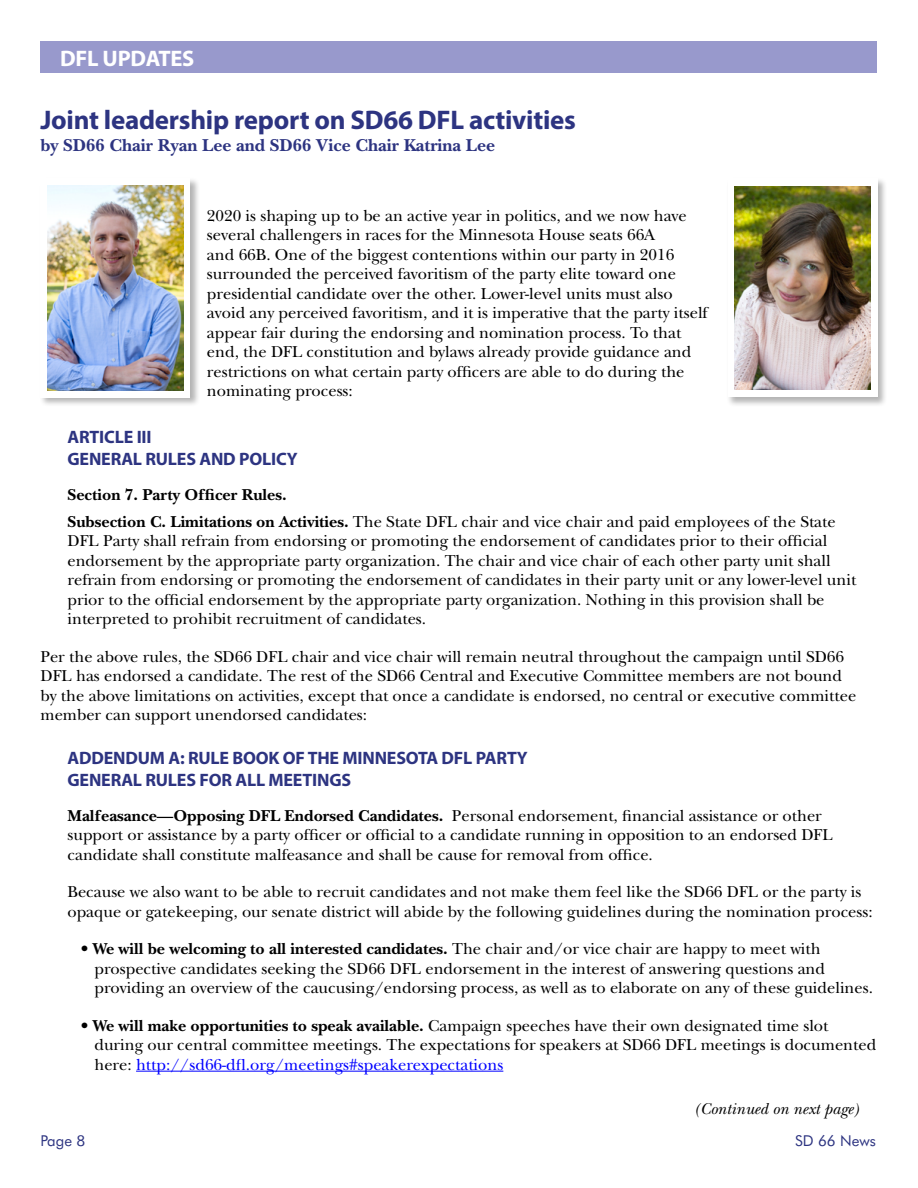
<style>
.page{position:relative;width:918px;height:1188px;background:#fff}
.page>*{position:absolute;margin:0;border:0;box-sizing:border-box;transform-origin:0 0}
.t1{font:700 27px "Myriad Pro";letter-spacing:-.01em;color:#2d3481}
.t2{font:700 22.5px "Myriad Pro";letter-spacing:-.01em;color:#fff}
.t3{font:700 18px/22.5px "Myriad Pro";letter-spacing:-.01em;color:#2d3481}
.t4{font:700 18px "New Baskerville";color:#2d3481}
.t5{font:16.5px/19.5px "New Baskerville";color:#000}
.t6{font:700 16.5px/27px "New Baskerville";color:#000}
.t7{font:italic 16.5px "New Baskerville";color:#000}
.t8{font:15px "Futura BT";color:#2d3481}
.s1{font-weight:400}
.s2{font-weight:700}
.s3{color:#00f}
</style>
<div class="page">
<div style="left:40px;top:41px;width:838px;height:32px;background:#9899cc"></div>
<hr style="left:136px;top:1071px;width:367px;height:1px;background:#00f">
<div style="left:727px;top:177px;width:161px;height:230px;background:#000;opacity:.3"></div>
<div style="left:728px;top:178px;width:150px;height:219px;background:#fff"></div>
<img style="left:735px;top:186px;width:135px;height:203px">
<div style="left:39px;top:177px;width:162px;height:230px;background:#000;opacity:.3"></div>
<div style="left:40px;top:178px;width:150px;height:219px;background:#fff"></div>
<img style="left:47px;top:185px;width:137px;height:205px">
<h2 class="t2" style="left:60px;top:44px;width:136px">DFL UPDATES</h2>
<h1 class="t1" style="left:40px;top:102px;width:537px">Joint leadership report on SD66 DFL activities</h1>
<p class="t4" style="left:40px;top:134px;width:456px">by SD66 Chair Ryan Lee and SD66 Vice Chair Katrina Lee</p>
<p class="t5" style="left:207px;top:206px;width:502px">2020 is shaping up to be an active year in politics, and we now have several challengers in races for the Minnesota House seats 66A<br>and 66B. One of the biggest contentions within our party in 2016 surrounded the perceived favoritism of the party elite toward one presidential candidate over the other. Lower-level units must also avoid any perceived favoritism, and it is imperative that the party itself appear fair during the endorsing and nomination process. To that end, the DFL constitution and bylaws already provide guidance and restrictions on what certain party officers are able to do during the nominating process:</p>
<p class="t3" style="left:68px;top:425px;width:232px">ARTICLE III<br>GENERAL RULES AND POLICY</p>
<p class="t6" style="left:68px;top:481px;width:770px">Section 7. Party Officer Rules.<br>Subsection C. Limitations on Activities. <span class="s1">The State DFL chair and vice chair and paid employees of the State</span></p>
<p class="t5" style="left:68px;top:531px;width:790px">DFL Party shall refrain from endorsing or promoting the endorsement of candidates prior to their official endorsement by the appropriate party organization. The chair and vice chair of each other party unit shall refrain from endorsing or promoting the endorsement of candidates in their party unit or any lower-level unit prior to the official endorsement by the appropriate party organization. Nothing in this provision shall be interpreted to prohibit recruitment of candidates.</p>
<p class="t5" style="left:41px;top:647px;width:817px">Per the above rules, the SD66 DFL chair and vice chair will remain neutral throughout the campaign until SD66<br>DFL has endorsed a candidate. The rest of the SD66 Central and Executive Committee members are not bound by the above limitations on activities, except that once a candidate is endorsed, no central or executive committee member can support unendorsed candidates:</p>
<p class="t3" style="left:68px;top:746px;width:462px">ADDENDUM A: RULE BOOK OF THE MINNESOTA DFL PARTY<br>GENERAL RULES FOR ALL MEETINGS</p>
<p class="t5" style="left:68px;top:806px;width:767px"><span class="s2">Malfeasance—Opposing DFL Endorsed Candidates.</span> Personal endorsement, financial assistance or other support or assistance by a party officer or official to a candidate running in opposition to an endorsed DFL candidate shall constitute malfeasance and shall be cause for removal from office.</p>
<p class="t5" style="left:68px;top:882px;width:807px">Because we also want to be able to recruit candidates and not make them feel like the SD66 DFL or the party is opaque or gatekeeping, our senate district will abide by the following guidelines during the nomination process:</p>
<p class="t5" style="left:94px;top:939px;width:780px;text-indent:-13px">• <span class="s2">We will be welcoming to all interested candidates.</span> The chair and/or vice chair are happy to meet with prospective candidates seeking the SD66 DFL endorsement in the interest of answering questions and providing an overview of the caucusing/endorsing process, as well as to elaborate on any of these guidelines.</p>
<p class="t5" style="left:94px;top:1016px;width:783px;text-indent:-13px">• <span class="s2">We will make opportunities to speak available.</span> Campaign speeches have their own designated time slot during our central committee meetings. The expectations for speakers at SD66 DFL meetings is documented here: <span class="s3">http://sd66-dfl.org/meetings#speakerexpectations</span></p>
<p class="t7" style="left:695px;top:1099px;width:166px">(Continued on next page)</p>
<p class="t8" style="left:40px;top:1131px;width:46px">Page 8</p>
<p class="t8" style="left:795px;top:1131px;width:82px">SD 66 News</p>
</div>
